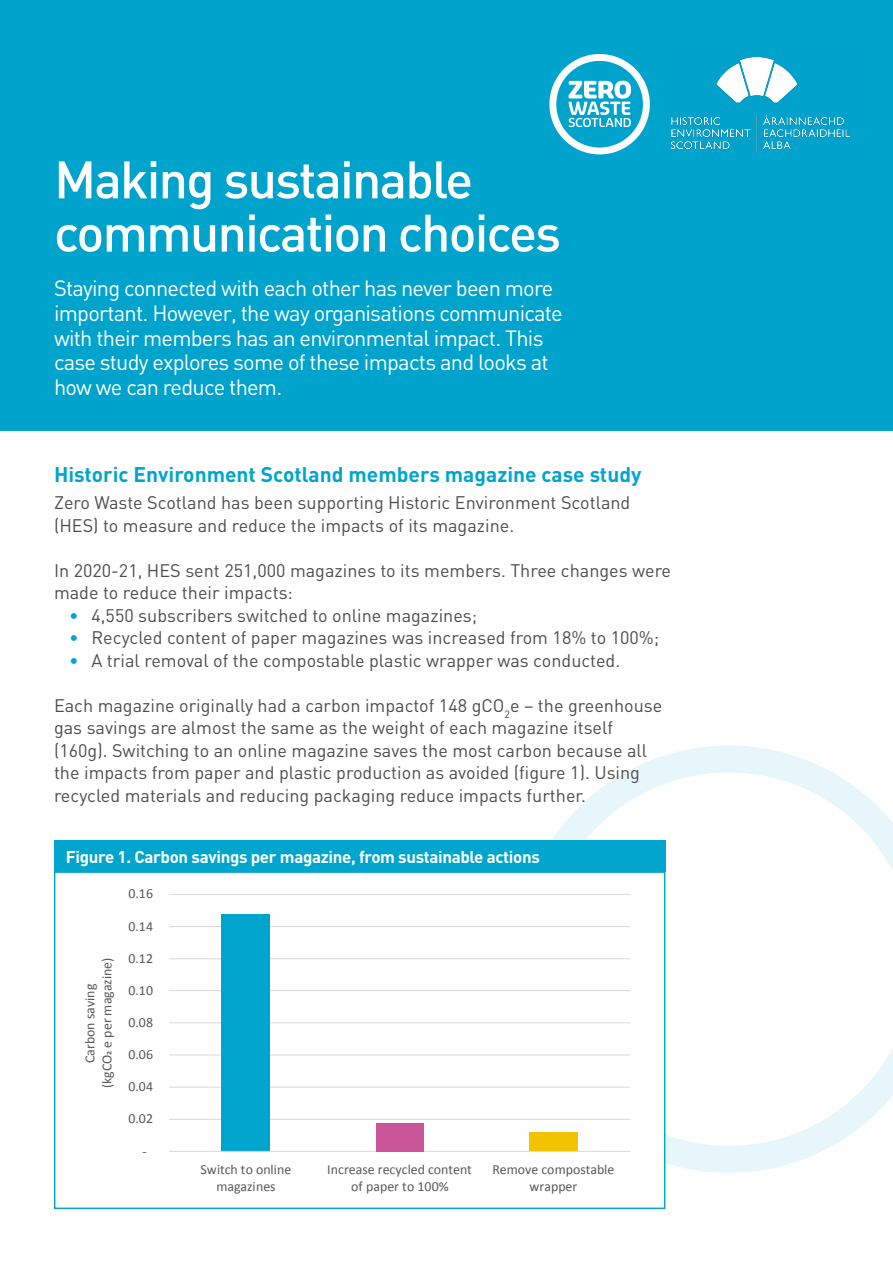
<style>
.page{position:relative;width:893px;height:1263px;background:#fff}
.page>*{position:absolute;margin:0;border:0;box-sizing:border-box;transform-origin:0 0}
.t1{font:500 51.9px/53.2px "DIN";letter-spacing:-.035em;color:#fff}
.t2{font:21.9px/24.6px "DIN";letter-spacing:-.035em;color:#fff}
.t3{font:700 21px "DIN";color:#00a5ce}
.t4{font:18px/22.5px "DIN";color:#4d4d4d}
.t5{font:700 16.95px "DIN";letter-spacing:-.02em;color:#fff}
.t6{font:13.95px/17px "Calibri";color:#595959;text-align:center}
.s1{color:#00a5ce}
</style>
<div class="page">
<svg style="left:552px;top:745px;width:341px;height:428px"></svg>
<div style="left:0;top:0;width:893px;height:430px;background:#00a3cc"></div>
<img style="left:672px;top:58px;width:178px;height:93px">
<svg style="left:549px;top:54px;width:101px;height:100px"></svg>
<div style="left:55px;top:872px;width:610px;height:336px;background:#fff"></div>
<hr style="left:169px;top:1119px;width:461px;height:1px;background:#d9d9d9">
<hr style="left:169px;top:1087px;width:461px;height:1px;background:#d9d9d9">
<hr style="left:169px;top:1054px;width:461px;height:1px;background:#d9d9d9">
<hr style="left:169px;top:1022px;width:461px;height:1px;background:#d9d9d9">
<hr style="left:169px;top:990px;width:461px;height:1px;background:#d9d9d9">
<hr style="left:169px;top:958px;width:461px;height:1px;background:#d9d9d9">
<hr style="left:169px;top:926px;width:461px;height:1px;background:#d9d9d9">
<hr style="left:169px;top:894px;width:461px;height:1px;background:#d9d9d9">
<div style="left:222px;top:914px;width:48px;height:237px;background:#00a5ce"></div>
<hr style="left:169px;top:1151px;width:461px;height:1px;background:#d9d9d9">
<div style="left:376px;top:1123px;width:48px;height:28px;background:#ca569a"></div>
<div style="left:529px;top:1132px;width:48px;height:19px;background:#f1c300"></div>
<div style="left:54px;top:840px;width:611px;height:32px;background:#00a5ce"></div>
<h1 class="t1" style="left:54px;top:151px;width:509px">Making sustainable communication choices</h1>
<p class="t2" style="left:54px;top:276px;width:510px">Staying connected with each other has never been more important. However, the way organisations communicate with their members has an environmental impact. This case study explores some of these impacts and looks at how we can reduce them.</p>
<p class="t3" style="left:54px;top:461px;width:589px">Historic Environment Scotland members magazine case study</p>
<p class="t4" style="left:54px;top:491px;width:578px">Zero Waste Scotland has been supporting Historic Environment Scotland (HES) to measure and reduce the impacts of its magazine.</p>
<p class="t4" style="left:54px;top:559px;width:619px">In 2020-21, HES sent 251,000 magazines to its members. Three changes were made to reduce their impacts:</p>
<p class="t4" style="left:69px;top:604px;width:410px"><span class="s1">•</span> 4,550 subscribers switched to online magazines;</p>
<p class="t4" style="left:69px;top:626px;width:592px"><span class="s1">•</span> Recycled content of paper magazines was increased from 18% to 100%;</p>
<p class="t4" style="left:69px;top:649px;width:553px"><span class="s1">•</span> A trial removal of the compostable plastic wrapper was conducted.</p>
<p class="t4" style="left:54px;top:694px;width:610px">Each magazine originally had a carbon impactof 148 gCO<sub>2</sub>e – the greenhouse gas savings are almost the same as the weight of each magazine itself (160g). Switching to an online magazine saves the most carbon because all the impacts from paper and plastic production as avoided (figure 1). Using recycled materials and reducing packaging reduce impacts further.</p>
<p class="t5" style="left:66px;top:845px;width:475px">Figure 1. Carbon savings per magazine, from sustainable actions</p>
<p class="t6" style="left:128px;top:885px;width:26px">0.16</p>
<p class="t6" style="left:81px;top:1088px;width:132px;rotate:-90deg">Carbon saving<br>OCgk ( e2 mr ep ) en i zaga</p>
<p class="t6" style="left:128px;top:917px;width:26px">0.14</p>
<p class="t6" style="left:128px;top:949px;width:26px">0.12</p>
<p class="t6" style="left:128px;top:981px;width:26px">0.10</p>
<p class="t6" style="left:128px;top:1013px;width:26px">0.08</p>
<p class="t6" style="left:128px;top:1046px;width:26px">0.06</p>
<p class="t6" style="left:128px;top:1078px;width:26px">0.04</p>
<p class="t6" style="left:128px;top:1110px;width:26px">0.02</p>
<p class="t6" style="left:143px;top:1142px;width:6px">-</p>
<p class="t6" style="left:201px;top:1160px;width:92px">Switch to online magazines</p>
<p class="t6" style="left:327px;top:1160px;width:146px">Increase recycled content of paper to 100%</p>
<p class="t6" style="left:492px;top:1160px;width:123px">Remove compostable wrapper</p>
</div>
